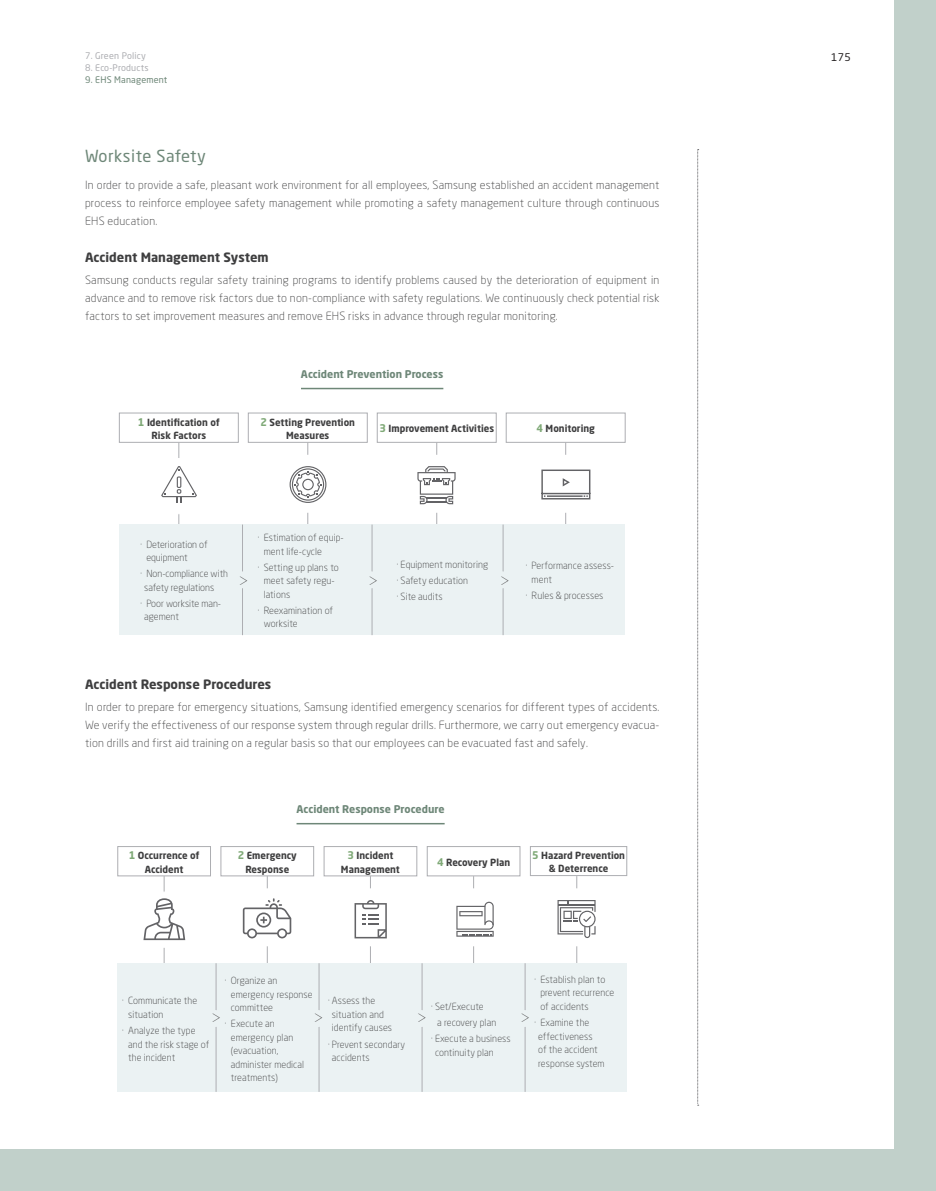
<style>
.page{position:relative;width:936px;height:1191px;background:#fff}
.page>*{position:absolute;margin:0;border:0;box-sizing:border-box;transform-origin:0 0}
.t1{font:16.5px "Neo Sans Std";letter-spacing:.03em;color:#6e8778}
.t2{font:700 12.75px "Neo Sans Std";color:#3e3e3f}
.t3{font:300 11.25px/18px "Neo Sans Std";letter-spacing:.02em;color:#3e3e3f;text-align:justify}
.t4{font:700 10.5px "Neo Sans Std";color:#6e8778}
.t5{font:10.5px "Neo Sans Std";color:#231f20}
.t6{font:300 9.75px/13.5px "Neo Sans Std";letter-spacing:.01em;color:#3e3e3f}
.t7{font:700 9.75px/13.5px "Neo Sans Std";color:#3e3e3f;text-align:center}
.t8{font:9px "Neo Sans Std";letter-spacing:.02em;color:#adaeb2}
.t9{font:9px "Neo Sans Std";letter-spacing:.02em;color:#6e8778}
.t10{font:9px "SMJ Gothic Std";color:#231f20}
.s1{font-size:10.5px;color:#7fa977}
</style>
<div class="page">
<div style="left:0;top:0;width:935px;height:1191px;background:#c1d0ca"></div>
<div style="left:0;top:0;width:893px;height:1148px;background:#fff"></div>
<svg style="left:697px;top:149px;width:1px;height:957px"></svg>
<hr style="left:301px;top:388px;width:142px;height:1px;background:#6e8778">
<div style="left:248px;top:413px;width:119px;height:29px;border:1px solid #adaeb2"></div>
<div style="left:377px;top:413px;width:119px;height:29px;border:1px solid #adaeb2"></div>
<div style="left:506px;top:413px;width:119px;height:29px;border:1px solid #adaeb2"></div>
<div style="left:119px;top:413px;width:119px;height:29px;border:1px solid #adaeb2"></div>
<hr style="left:178px;top:442px;width:1px;height:107px;background:#adaeb2">
<hr style="left:307px;top:442px;width:1px;height:107px;background:#adaeb2">
<hr style="left:436px;top:442px;width:1px;height:107px;background:#adaeb2">
<hr style="left:565px;top:442px;width:1px;height:107px;background:#adaeb2">
<div style="left:151px;top:458px;width:55px;height:56px;background:#fff;border-radius:50%"></div>
<div style="left:151px;top:458px;width:56px;height:56px;border:1px solid #fff;border-radius:50%"></div>
<div style="left:279px;top:455px;width:58px;height:58px;background:#fff;border-radius:50%"></div>
<div style="left:407px;top:455px;width:58px;height:58px;background:#fff;border-radius:50%"></div>
<div style="left:536px;top:455px;width:58px;height:58px;background:#fff;border-radius:50%"></div>
<div style="left:119px;top:524px;width:506px;height:111px;background:#ebf2f3"></div>
<hr style="left:242px;top:524px;width:1px;height:111px;background:#adaeb2">
<div style="left:233px;top:571px;width:16px;height:17px;background:#ebf2f3;border-radius:50%"></div>
<hr style="left:372px;top:524px;width:1px;height:111px;background:#adaeb2">
<div style="left:363px;top:571px;width:16px;height:17px;background:#ebf2f3;border-radius:50%"></div>
<hr style="left:503px;top:524px;width:1px;height:111px;background:#adaeb2">
<div style="left:494px;top:571px;width:16px;height:17px;background:#ebf2f3;border-radius:50%"></div>
<svg style="left:161px;top:466px;width:36px;height:37px"></svg>
<svg style="left:417px;top:466px;width:38px;height:38px"></svg>
<svg style="left:289px;top:466px;width:37px;height:37px"></svg>
<svg style="left:541px;top:469px;width:50px;height:31px"></svg>
<hr style="left:296px;top:823px;width:148px;height:1px;background:#6e8778">
<div style="left:221px;top:846px;width:93px;height:30px;border:1px solid #adaeb2"></div>
<div style="left:324px;top:846px;width:93px;height:30px;border:1px solid #adaeb2"></div>
<div style="left:427px;top:846px;width:93px;height:30px;border:1px solid #adaeb2"></div>
<div style="left:530px;top:846px;width:97px;height:29px;border:1px solid #adaeb2"></div>
<div style="left:117px;top:846px;width:94px;height:30px;border:1px solid #adaeb2"></div>
<hr style="left:164px;top:876px;width:1px;height:107px;background:#adaeb2">
<hr style="left:267px;top:876px;width:1px;height:107px;background:#adaeb2">
<hr style="left:370px;top:876px;width:1px;height:107px;background:#adaeb2">
<hr style="left:473px;top:876px;width:1px;height:107px;background:#adaeb2">
<hr style="left:576px;top:876px;width:1px;height:107px;background:#adaeb2">
<div style="left:136px;top:892px;width:56px;height:55px;background:#fff;border-radius:50%"></div>
<div style="left:136px;top:891px;width:56px;height:56px;border:1px solid #fff;border-radius:50%"></div>
<div style="left:238px;top:888px;width:58px;height:58px;background:#fff;border-radius:50%"></div>
<div style="left:341px;top:888px;width:58px;height:58px;background:#fff;border-radius:50%"></div>
<div style="left:444px;top:888px;width:58px;height:58px;background:#fff;border-radius:50%"></div>
<div style="left:547px;top:888px;width:58px;height:58px;background:#fff;border-radius:50%"></div>
<div style="left:117px;top:963px;width:510px;height:128px;background:#ebf2f3"></div>
<hr style="left:216px;top:963px;width:1px;height:128px;background:#adaeb2">
<div style="left:207px;top:1010px;width:16px;height:17px;background:#ebf2f3;border-radius:50%"></div>
<hr style="left:319px;top:963px;width:1px;height:128px;background:#adaeb2">
<div style="left:310px;top:1010px;width:16px;height:17px;background:#ebf2f3;border-radius:50%"></div>
<hr style="left:422px;top:963px;width:1px;height:128px;background:#adaeb2">
<div style="left:413px;top:1010px;width:16px;height:17px;background:#ebf2f3;border-radius:50%"></div>
<hr style="left:525px;top:963px;width:1px;height:128px;background:#adaeb2">
<div style="left:516px;top:1010px;width:16px;height:17px;background:#ebf2f3;border-radius:50%"></div>
<svg style="left:143px;top:898px;width:42px;height:42px"></svg>
<svg style="left:243px;top:898px;width:48px;height:40px"></svg>
<svg style="left:354px;top:900px;width:33px;height:38px"></svg>
<svg style="left:456px;top:901px;width:37px;height:35px"></svg>
<svg style="left:557px;top:900px;width:38px;height:38px"></svg>
<p class="t8" style="left:85px;top:50px;width:62px">7. Green Policy</p>
<p class="t5" style="left:831px;top:51px;width:21px">175</p>
<p class="t8" style="left:85px;top:62px;width:65px">8. Eco-Products</p>
<p class="t9" style="left:85px;top:74px;width:84px">9. EHS Management</p>
<h1 class="t1" style="left:85px;top:146px;width:122px">Worksite Safety</h1>
<p class="t3" style="left:85px;top:175px;width:576px">In order to provide a safe, pleasant work environment for all employees, Samsung established an accident management process to reinforce employee safety management while promoting a safety management culture through continuous EHS education.</p>
<p class="t2" style="left:85px;top:249px;width:185px">Accident Management System</p>
<p class="t3" style="left:85px;top:271px;width:576px">Samsung conducts regular safety training programs to identify problems caused by the deterioration of equipment in advance and to remove risk factors due to non-compliance with safety regulations. We continuously check potential risk factors to set improvement measures and remove EHS risks in advance through regular monitoring.</p>
<p class="t7" style="left:138px;top:415px;width:83px"><span class="s1">1</span> Identification of<br>Risk Factors</p>
<p class="t4" style="left:301px;top:367px;width:144px">Accident Prevention Process</p>
<p class="t7" style="left:260px;top:415px;width:96px"><span class="s1">2</span> Setting Prevention<br>Measures</p>
<p class="t7" style="left:379px;top:421px;width:116px"><span class="s1">3</span> Improvement Activities</p>
<p class="t7" style="left:536px;top:421px;width:60px"><span class="s1">4</span> Monitoring</p>
<p class="t6" style="left:146px;top:537px;width:63px;text-indent:-6px">· Deterioration of equipment</p>
<p class="t6" style="left:144px;top:567px;width:85px;text-indent:-4px">· Non-compliance with safety regulations</p>
<p class="t6" style="left:144px;top:596px;width:78px;text-indent:-4px">· Poor worksite man&shy;agement</p>
<p class="t10" style="left:249px;top:585px;width:10px;rotate:-180deg">‹</p>
<p class="t6" style="left:264px;top:530px;width:82px;text-indent:-6px">· Estimation of equip&shy;ment life-cycle</p>
<p class="t6" style="left:264px;top:560px;width:76px;text-indent:-6px">· Setting up plans to meet safety regu&shy;lations</p>
<p class="t6" style="left:264px;top:603px;width:71px;text-indent:-6px">· Reexamination of worksite</p>
<p class="t6" style="left:397px;top:556px;width:93px;line-height:16px">· Equipment monitoring · Safety education<br>· Site audits</p>
<p class="t6" style="left:531px;top:559px;width:84px;text-indent:-6px">· Performance assess&shy;ment</p>
<p class="t10" style="left:378px;top:585px;width:10px;rotate:-180deg">‹</p>
<p class="t10" style="left:510px;top:585px;width:10px;rotate:-180deg">‹</p>
<p class="t6" style="left:525px;top:588px;width:79px">· Rules &amp; processes</p>
<p class="t2" style="left:85px;top:675px;width:188px">Accident Response Procedures</p>
<p class="t3" style="left:85px;top:697px;width:576px">In order to prepare for emergency situations, Samsung identified emergency scenarios for different types of accidents.<br>We verify the effectiveness of our response system through regular drills. Furthermore, we carry out emergency evacua&shy;tion drills and first aid training on a regular basis so that our employees can be evacuated fast and safely.</p>
<p class="t7" style="left:129px;top:848px;width:72px"><span class="s1">1</span> Occurrence of<br>Accident</p>
<p class="t4" style="left:296px;top:802px;width:150px">Accident Response Procedure</p>
<p class="t7" style="left:238px;top:848px;width:61px"><span class="s1">2</span> Emergency<br>Response</p>
<p class="t7" style="left:341px;top:848px;width:60px"><span class="s1">3</span> Incident<br>Management</p>
<p class="t7" style="left:437px;top:855px;width:75px"><span class="s1">4</span> Recovery Plan</p>
<p class="t7" style="left:532px;top:848px;width:95px"><span class="s1">5</span> Hazard Prevention &amp; Deterrence</p>
<p class="t6" style="left:540px;top:972px;width:76px;text-indent:-6px">· Establish plan to prevent recurrence of accidents</p>
<p class="t6" style="left:538px;top:1015px;width:68px;text-indent:-4px">· Examine the effectiveness<br>of the accident response system</p>
<p class="t6" style="left:231px;top:973px;width:83px;text-indent:-6px">· Organize an emergency response committee</p>
<p class="t6" style="left:231px;top:1016px;width:75px;text-indent:-6px">· Execute an emergency plan (evacuation, administer medical treatments)</p>
<p class="t6" style="left:128px;top:994px;width:71px;text-indent:-6px">· Communicate the situation</p>
<p class="t6" style="left:128px;top:1023px;width:83px;text-indent:-6px">· Analyze the type and the risk stage of the incident</p>
<p class="t6" style="left:332px;top:994px;width:62px;text-indent:-4px">· Assess the situation and identify causes</p>
<p class="t6" style="left:332px;top:1037px;width:75px;text-indent:-4px">· Prevent secondary accidents</p>
<p class="t6" style="left:431px;top:999px;width:54px">· Set/Execute</p>
<p class="t6" style="left:437px;top:1015px;width:61px">a recovery plan</p>
<p class="t6" style="left:431px;top:1031px;width:81px">· Execute a business</p>
<p class="t6" style="left:435px;top:1045px;width:60px">continuity plan</p>
<p class="t10" style="left:324px;top:1022px;width:10px;rotate:-180deg">‹</p>
<p class="t10" style="left:427px;top:1022px;width:10px;rotate:-180deg">‹</p>
<p class="t10" style="left:530px;top:1022px;width:10px;rotate:-180deg">‹</p>
<p class="t10" style="left:221px;top:1022px;width:10px;rotate:-180deg">‹</p>
</div>
